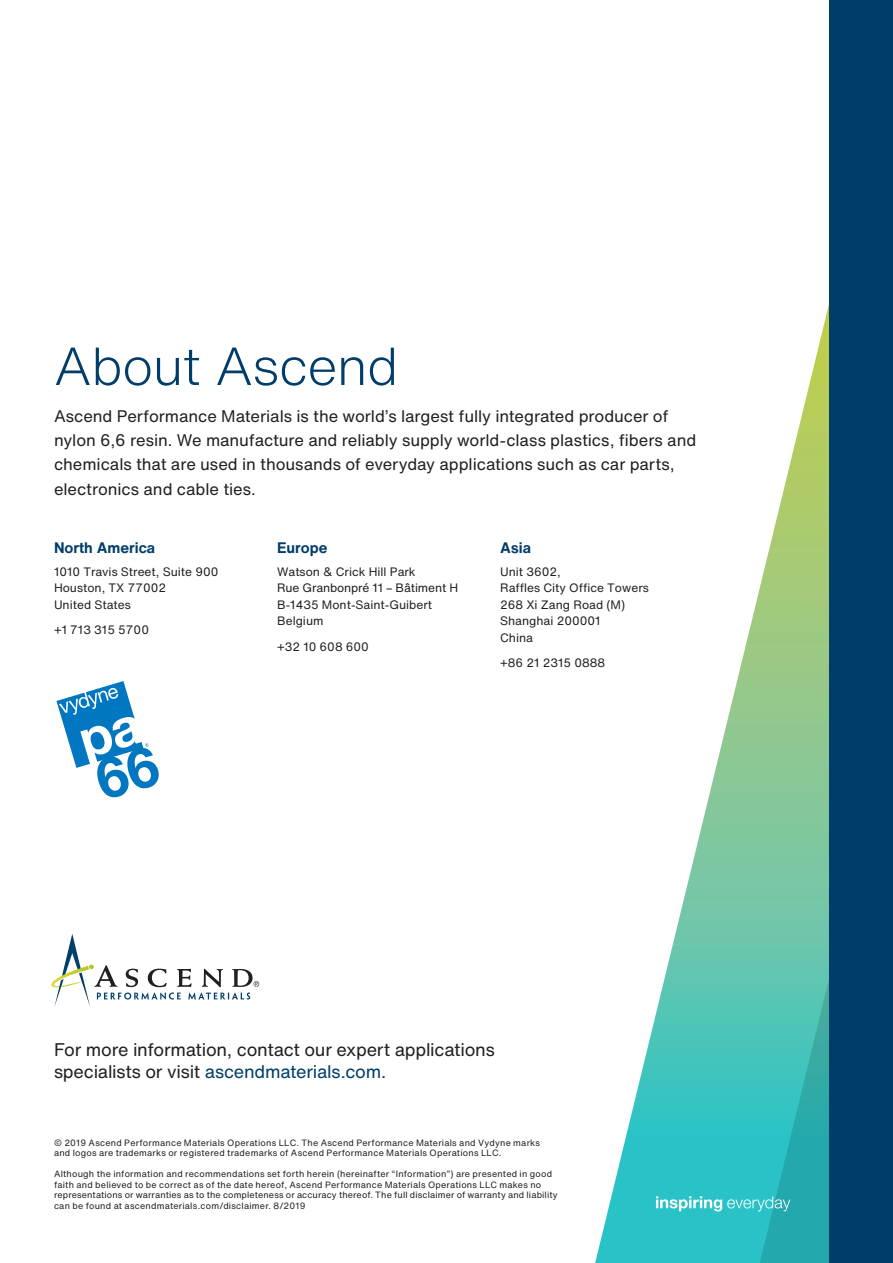
<style>
.page{position:relative;width:893px;height:1263px;background:#fff}
.page>*{position:absolute;margin:0;border:0;box-sizing:border-box;transform-origin:0 0}
.t1{font:300 52.5px "Helvetica Now Text";letter-spacing:-.01em;color:#003d6a}
.t2{font:18px/22.5px "Helvetica Now Text";letter-spacing:-.015em;color:#231f20}
.Ally_Chart_Text_9_11{font:16.5px/24px "Helvetica Now Text";letter-spacing:-.005em;color:#231f20}
.Region_subheads{font:700 15px "Helvetica Now Text";color:#003d6a}
.Body_text{font:12px/16.5px "Helvetica Now Text";color:#231f20}
.t3{font:9px/10.5px "Helvetica Now Text";letter-spacing:.025em;color:#231f20}
.s1{color:#003d6a}
</style>
<div class="page">
<svg style="left:595px;top:0;width:298px;height:1263px"></svg>
<svg style="left:56px;top:681px;width:103px;height:116px"></svg>
<svg style="left:656px;top:1196px;width:134px;height:15px;background:#61d0d3"></svg>
<div style="left:830px;top:0;width:62px;height:1263px;background:#003d6a"></div>
<svg style="left:51px;top:934px;width:208px;height:73px"></svg>
<p class="t1" style="left:54px;top:327px;width:346px">About Ascend</p>
<p class="Ally_Chart_Text_9_11" style="left:54px;top:404px;width:644px">Ascend Performance Materials is the world’s largest fully integrated producer of nylon 6,6 resin. We manufacture and reliably supply world-class plastics, fibers and chemicals that are used in thousands of everyday applications such as car parts, electronics and cable ties.</p>
<p class="Region_subheads" style="left:54px;top:536px;width:103px">North America</p>
<p class="Body_text" style="left:54px;top:563px;width:166px">1010 Travis Street, Suite 900<br>Houston, TX 77002<br>United States</p>
<p class="Body_text" style="left:54px;top:621px;width:97px">+1 713 315 5700</p>
<p class="Region_subheads" style="left:277px;top:536px;width:52px">Europe</p>
<p class="Body_text" style="left:277px;top:563px;width:183px">Watson &amp; Crick Hill Park<br>Rue Granbonpré 11 – Bâtiment H<br>B-1435 Mont-Saint-Guibert<br>Belgium</p>
<p class="Body_text" style="left:277px;top:638px;width:93px">+32 10 608 600</p>
<p class="Region_subheads" style="left:500px;top:536px;width:33px">Asia</p>
<p class="Body_text" style="left:500px;top:563px;width:150px">Unit 3602,<br>Raffles City Office Towers<br>268 Xi Zang Road (M)<br>Shanghai 200001<br>China</p>
<p class="Body_text" style="left:500px;top:654px;width:106px">+86 21 2315 0888</p>
<p class="t2" style="left:54px;top:1037px;width:442px">For more information, contact our expert applications specialists or visit <span class="s1">ascendmaterials.com.</span></p>
<p class="t3" style="left:54px;top:1137px;width:487px">© 2019 Ascend Performance Materials Operations LLC. The Ascend Performance Materials and Vydyne marks and logos are trademarks or registered trademarks of Ascend Performance Materials Operations LLC.</p>
<p class="t3" style="left:54px;top:1169px;width:505px">Although the information and recommendations set forth herein (hereinafter “Information”) are presented in good faith and believed to be correct as of the date hereof, Ascend Performance Materials Operations LLC makes no representations or warranties as to the completeness or accuracy thereof. The full disclaimer of warranty and liability can be found at ascendmaterials.com/disclaimer. 8/2019</p>
</div>
